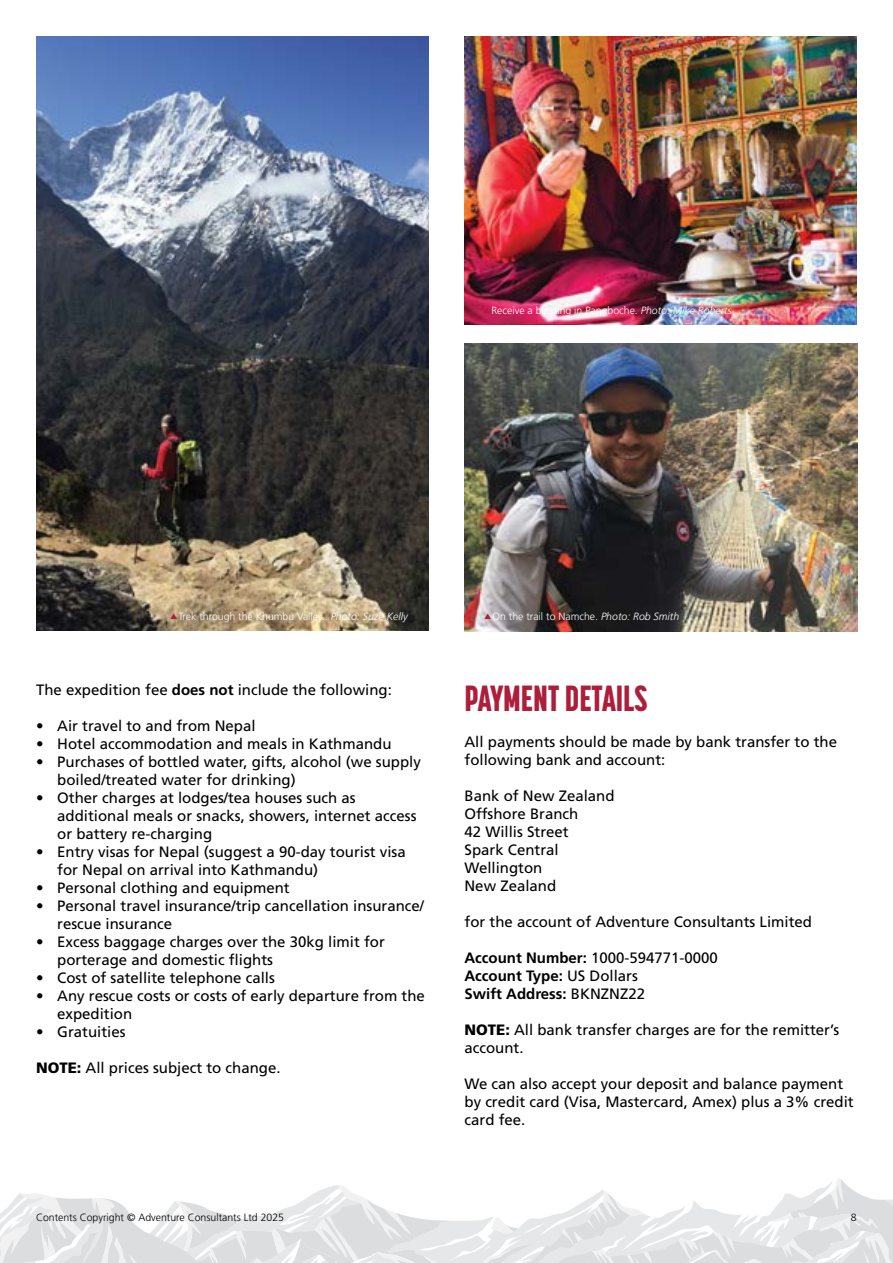
<style>
.page{position:relative;width:893px;height:1263px;background:#fff}
.page>*{position:absolute;margin:0;border:0;box-sizing:border-box;transform-origin:0 0}
.t1{font:800 36px "Korolev Compressed";color:#ad1e3b}
.t2{font:15px/18px "Frutiger LT Std";color:#000}
.t3{font:700 15px/18px "Frutiger LT Std";color:#000}
.t4{font:300 10.5px "Frutiger LT Std";color:#fff}
.t5{font:300 10.5px "Frutiger LT Std";color:#000}
.s1{font-style:italic}
.s2{font-weight:700}
.s3{font-weight:900}
.s4{font-weight:400}
</style>
<div class="page">
<svg style="left:0;top:1178px;width:893px;height:85px"></svg>
<img style="left:36px;top:36px;width:393px;height:594px">
<img style="left:464px;top:36px;width:393px;height:288px">
<img style="left:464px;top:343px;width:393px;height:288px">
<svg style="left:170px;top:613px;width:7px;height:6px"></svg>
<svg style="left:483px;top:307px;width:7px;height:6px"></svg>
<svg style="left:485px;top:613px;width:6px;height:6px"></svg>
<p class="t4" style="left:491px;top:305px;width:242px">Receive a blessing in Pangboche. <span class="s1">Photo: Mike Roberts</span></p>
<p class="t4" style="left:178px;top:611px;width:231px">Trek through the Khumbu Valley.. <span class="s1">Photo: Suze Kelly</span></p>
<p class="t2" style="left:36px;top:681px;width:357px">The expedition fee <span class="s2">does not</span> include the following:</p>
<p class="t2" style="left:36px;top:717px;width:221px">• Air travel to and from Nepal</p>
<p class="t2" style="left:36px;top:735px;width:357px">• Hotel accommodation and meals in Kathmandu</p>
<p class="t2" style="left:57px;top:753px;width:365px;text-indent:-21px">• Purchases of bottled water, gifts, alcohol (we supply boiled/treated water for drinking)</p>
<p class="t2" style="left:57px;top:789px;width:361px;text-indent:-21px">• Other charges at lodges/tea houses such as additional meals or snacks, showers, internet access or battery re-charging</p>
<p class="t2" style="left:57px;top:843px;width:350px;text-indent:-21px">• Entry visas for Nepal (suggest a 90-day tourist visa for Nepal on arrival into Kathmandu)</p>
<p class="t2" style="left:36px;top:879px;width:255px">• Personal clothing and equipment</p>
<p class="t2" style="left:57px;top:897px;width:368px;text-indent:-21px">• Personal travel insurance/trip cancellation insurance/ rescue insurance</p>
<p class="t2" style="left:57px;top:933px;width:329px;text-indent:-21px">• Excess baggage charges over the 30kg limit for porterage and domestic flights</p>
<p class="t2" style="left:36px;top:969px;width:240px">• Cost of satellite telephone calls</p>
<p class="t2" style="left:57px;top:987px;width:369px;text-indent:-21px">• Any rescue costs or costs of early departure from the expedition</p>
<p class="t2" style="left:36px;top:1023px;width:91px">• Gratuities</p>
<p class="t2" style="left:36px;top:1059px;width:246px"><span class="s3">NOTE:</span> All prices subject to change.</p>
<p class="t4" style="left:493px;top:611px;width:188px">On the trail to Namche. <span class="s1">Photo: Rob Smith</span></p>
<h1 class="t1" style="left:464px;top:678px;width:184px">PAYMENT DETAILS</h1>
<p class="t2" style="left:464px;top:733px;width:374px">All payments should be made by bank transfer to the following bank and account:</p>
<p class="t2" style="left:464px;top:787px;width:152px">Bank of New Zealand<br>Offshore Branch<br>42 Willis Street<br>Spark Central<br>Wellington<br>New Zealand</p>
<p class="t2" style="left:464px;top:913px;width:349px">for the account of Adventure Consultants Limited</p>
<p class="t3" style="left:464px;top:949px;width:255px">Account Number: <span class="s4">1000-594771-0000<br></span>Account Type: <span class="s4">US Dollars<br></span>Swift Address: <span class="s4">BKNZNZ22</span></p>
<p class="t2" style="left:464px;top:1021px;width:376px"><span class="s3">NOTE:</span> All bank transfer charges are for the remitter’s account.</p>
<p class="t2" style="left:464px;top:1075px;width:391px">We can also accept your deposit and balance payment by credit card (Visa, Mastercard, Amex) plus a 3% credit card fee.</p>
<p class="t5" style="left:36px;top:1211px;width:250px">Contents Copyright © Adventure Consultants Ltd 2025</p>
<p class="t5" style="left:851px;top:1211px;width:7px">8</p>
</div>
